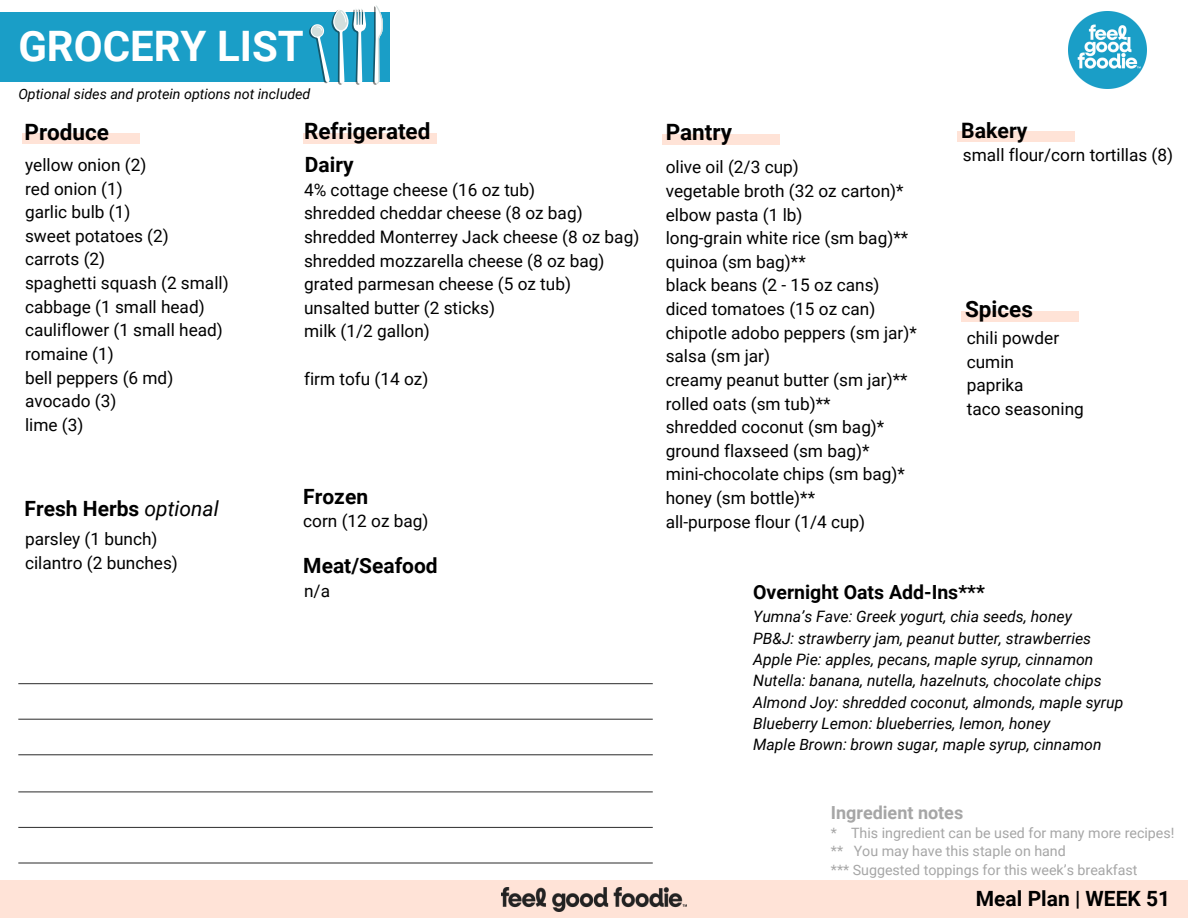
<style>
.page{position:relative;width:1188px;height:918px;background:#fff}
.page>*{position:absolute;margin:0;border:0;box-sizing:border-box;transform-origin:0 0}
.t1{font:700 42px "Roboto";color:#fff}
.t2{font:700 22.5px "Roboto";color:#000}
.t3{font:700 21.3px "Roboto";color:#000}
.t4{font:700 21px "Roboto";color:#000}
.t5{font:700 19.5px "Roboto";color:#000}
.t6{font:700 18px "Roboto";color:#a6a6a6}
.t7{font:17.25px/23.7px "Roboto";color:#000}
.t8{font:italic 15.75px/21.3px "Roboto";color:#000}
.t9{font:14.25px "Roboto";color:#a6a6a6}
.t10{font:italic 14.25px "Roboto";color:#000}
.s1{font-weight:400;font-style:italic}
</style>
<div class="page">
<div style="left:0;top:12px;width:389px;height:70px;background:#1a9ec7"></div>
<svg style="left:309px;top:5px;width:74px;height:80px"></svg>
<div style="left:662px;top:134px;width:117px;height:11px;background:#ffe3d7"></div>
<div style="left:303px;top:133px;width:134px;height:11px;background:#ffe3d7"></div>
<div style="left:22px;top:133px;width:118px;height:11px;background:#ffe3d7"></div>
<div style="left:961px;top:311px;width:118px;height:11px;background:#ffe3d7"></div>
<div style="left:0;top:880px;width:1188px;height:38px;background:#ffe3d7"></div>
<div style="left:957px;top:131px;width:118px;height:11px;background:#ffe3d7"></div>
<hr style="left:18px;top:683px;width:635px;height:1px;background:#000">
<hr style="left:18px;top:719px;width:635px;height:1px;background:#000">
<hr style="left:18px;top:754px;width:635px;height:1px;background:#000">
<img style="left:501px;top:888px;width:186px;height:23px">
<img style="left:1069px;top:11px;width:78px;height:78px">
<hr style="left:18px;top:791px;width:635px;height:1px;background:#000">
<hr style="left:18px;top:827px;width:635px;height:1px;background:#000">
<hr style="left:18px;top:862px;width:635px;height:2px;background:#000">
<p class="t1" style="left:18px;top:22px;width:287px">GROCERY LIST</p>
<h2 class="t10" style="left:18px;top:86px;width:294px">Optional sides and protein options not included</h2>
<h3 class="t2" style="left:25px;top:119px;width:86px">Produce</h3>
<h5 class="t7" style="left:25px;top:153px;width:205px">yellow onion (2)<br>red onion (1)<br>garlic bulb (1)<br>sweet potatoes (2)<br>carrots (2)<br>spaghetti squash (2 small) cabbage (1 small head) cauliflower (1 small head) romaine (1)<br>bell peppers (6 md) avocado (3)<br>lime (3)</h5>
<h2 class="t4" style="left:25px;top:497px;width:196px">Fresh Herbs <span class="s1">optional</span></h2>
<h5 class="t7" style="left:25px;top:527px;width:154px">parsley (1 bunch) cilantro (2 bunches)</h5>
<h2 class="t2" style="left:304px;top:118px;width:128px">Refrigerated</h2>
<p class="t4" style="left:305px;top:153px;width:50px">Dairy</p>
<h2 class="t7" style="left:304px;top:178px;width:337px">4% cottage cheese (16 oz tub)<br>shredded cheddar cheese (8 oz bag) shredded Monterrey Jack cheese (8 oz bag) shredded mozzarella cheese (8 oz bag) grated parmesan cheese (5 oz tub) unsalted butter (2 sticks)<br>milk (1/2 gallon)</h2>
<h5 class="t7" style="left:304px;top:367px;width:126px">firm tofu (14 oz)</h5>
<h5 class="t4" style="left:303px;top:485px;width:66px">Frozen</h5>
<h5 class="t7" style="left:303px;top:509px;width:127px">corn (12 oz bag)</h5>
<p class="t4" style="left:303px;top:554px;width:136px">Meat/Seafood</p>
<h2 class="t7" style="left:304px;top:579px;width:27px">n/a</h2>
<h1 class="t2" style="left:666px;top:119px;width:68px">Pantry</h1>
<p class="t7" style="left:666px;top:156px;width:253px">olive oil (2/3 cup)<br>vegetable broth (32 oz carton)* elbow pasta (1 lb)<br>long-grain white rice (sm bag)** quinoa (sm bag)**<br>black beans (2 - 15 oz cans) diced tomatoes (15 oz can) chipotle adobo peppers (sm jar)* salsa (sm jar)<br>creamy peanut butter (sm jar)** rolled oats (sm tub)**<br>shredded coconut (sm bag)* ground flaxseed (sm bag)* mini-chocolate chips (sm bag)* honey (sm bottle)**<br>all-purpose flour (1/4 cup)</p>
<p class="t3" style="left:961px;top:119px;width:68px">Bakery</p>
<h5 class="t7" style="left:963px;top:143px;width:212px">small flour/corn tortillas (8)</h5>
<h2 class="t2" style="left:965px;top:296px;width:69px">Spices</h2>
<h5 class="t7" style="left:967px;top:326px;width:119px">chili powder cumin<br>paprika<br>taco seasoning</h5>
<h4 class="t5" style="left:753px;top:581px;width:233px">Overnight Oats Add-Ins***</h4>
<h5 class="t8" style="left:753px;top:606px;width:372px">Yumna’s Fave: Greek yogurt, chia seeds, honey<br>PB&amp;J: strawberry jam, peanut butter, strawberries Apple Pie: apples, pecans, maple syrup, cinnamon Nutella: banana, nutella, hazelnuts, chocolate chips Almond Joy: shredded coconut, almonds, maple syrup Blueberry Lemon: blueberries, lemon, honey<br>Maple Brown: brown sugar, maple syrup, cinnamon</h5>
<h2 class="t6" style="left:831px;top:802px;width:134px">Ingredient notes</h2>
<h5 class="t9" style="left:831px;top:843px;width:236px">** You may have this staple on hand</h5>
<h2 class="t9" style="left:831px;top:861px;width:308px">*** Suggested toppings for this week’s breakfast</h2>
<h5 class="t9" style="left:831px;top:825px;width:345px">* This ingredient can be used for many more recipes!</h5>
<p class="t4" style="left:976px;top:886px;width:196px">Meal Plan | WEEK 51</p>
</div>
